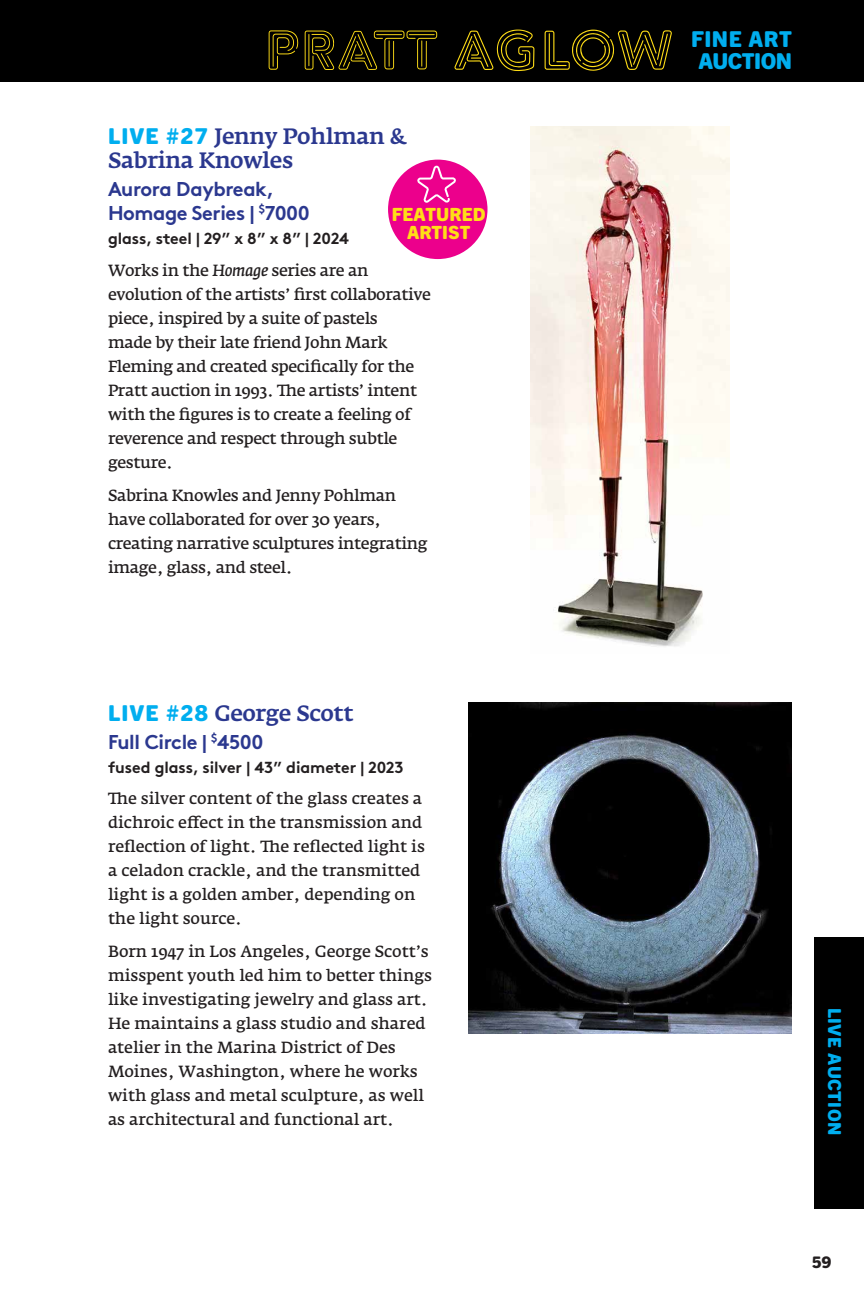
<style>
.page{position:relative;width:864px;height:1296px;background:#fff}
.page>*{position:absolute;margin:0;border:0;box-sizing:border-box;transform-origin:0 0}
.t1{font:500 22px/24px "Fedra Serif A Pro";letter-spacing:-.02em;color:#2b388f}
.t2{font:800 22px/22px "Trade Gothic Next SR Pro";letter-spacing:-.025em;color:#00aeef;text-align:center}
.t3{font:700 20px/24px "Brown Std";letter-spacing:-.02em;color:#2b388f}
.t4{font:800 18.2px/18.2px "Trade Gothic Next SR Pro";color:#ffde17;text-align:center}
.t5{font:800 18px "Trade Gothic Next SR Pro";letter-spacing:.025em;color:#00aeef}
.t6{font:16px/24px "Fedra Serif A Pro";letter-spacing:-.005em;color:#231f20}
.t7{font:16px/24px "Fedra Serif A Pro";letter-spacing:-.025em;color:#231f20}
.t8{font:700 16px "Brown Std";letter-spacing:-.005em;color:#231f20}
.t9{font:800 16px "Trade Gothic Next SR Pro";color:#231f20}
.s1{font-family:"Trade Gothic Next SR Pro";font-weight:800;color:#00aeef}
.s2{font-style:italic}
</style>
<div class="page">
<img style="left:468px;top:702px;width:324px;height:332px">
<img style="left:530px;top:126px;width:200px;height:521px">
<div style="left:388px;top:160px;width:100px;height:99px;background:#ec008c;border-radius:50%"></div>
<svg style="left:417px;top:166px;width:39px;height:37px"></svg>
<div style="left:815px;top:937px;width:49px;height:271px;background:#000"></div>
<div style="left:0;top:0;width:864px;height:82px;background:#000"></div>
<svg style="left:545px;top:30px;width:127px;height:41px"></svg>
<svg style="left:454px;top:30px;width:80px;height:41px"></svg>
<svg style="left:269px;top:30px;width:29px;height:40px"></svg>
<svg style="left:305px;top:31px;width:132px;height:39px"></svg>
<h1 class="t1" style="left:108px;top:124px;width:300px"><span class="s1">LIVE #27</span> Jenny Pohlman &amp;<br>Sabrina Knowles</h1>
<p class="t3" style="left:108px;top:177px;width:203px">Aurora Daybreak,<br>Homage Series | <sup>$</sup>7000</p>
<p class="t8" style="left:108px;top:229px;width:243px">glass, steel | 29” x 8” x 8” | 2024</p>
<p class="t7" style="left:108px;top:258px;width:325px">Works in the <span class="s2">Homage</span> series are an evolution of the artists’ first collaborative piece, inspired by a suite of pastels<br>made by their late friend John Mark Fleming and created specifically for the Pratt auction in 1993. The artists’ intent with the figures is to create a feeling of reverence and respect through subtle gesture.</p>
<p class="t7" style="left:108px;top:483px;width:321px">Sabrina Knowles and Jenny Pohlman have collaborated for over 30 years, creating narrative sculptures integrating image, glass, and steel.</p>
<p class="t4" style="left:392px;top:204px;width:95px">FEATURED<br>ARTIST</p>
<h1 class="t1" style="left:108px;top:701px;width:247px"><span class="s1">LIVE #28</span> George Scott</h1>
<p class="t3" style="left:108px;top:730px;width:157px">Full Circle | <sup>$</sup>4500</p>
<p class="t8" style="left:108px;top:758px;width:297px">fused glass, silver | 43” diameter | 2023</p>
<p class="t6" style="left:108px;top:787px;width:319px">The silver content of the glass creates a dichroic effect in the transmission and reflection of light. The reflected light is a celadon crackle, and the transmitted light is a golden amber, depending on the light source.</p>
<p class="t6" style="left:108px;top:940px;width:325px">Born 1947 in Los Angeles, George Scott’s misspent youth led him to better things like investigating jewelry and glass art.<br>He maintains a glass studio and shared atelier in the Marina District of Des Moines, Washington, where he works with glass and metal sculpture, as well as architectural and functional art.</p>
<h1 class="t2" style="left:691px;top:26px;width:102px">FINE ART<br>AUCTION</h1>
<p class="t5" style="left:847px;top:1008px;width:129px;rotate:90deg">LIVE AUCTION</p>
<p class="t9" style="left:812px;top:1251px;width:21px">59</p>
</div>
